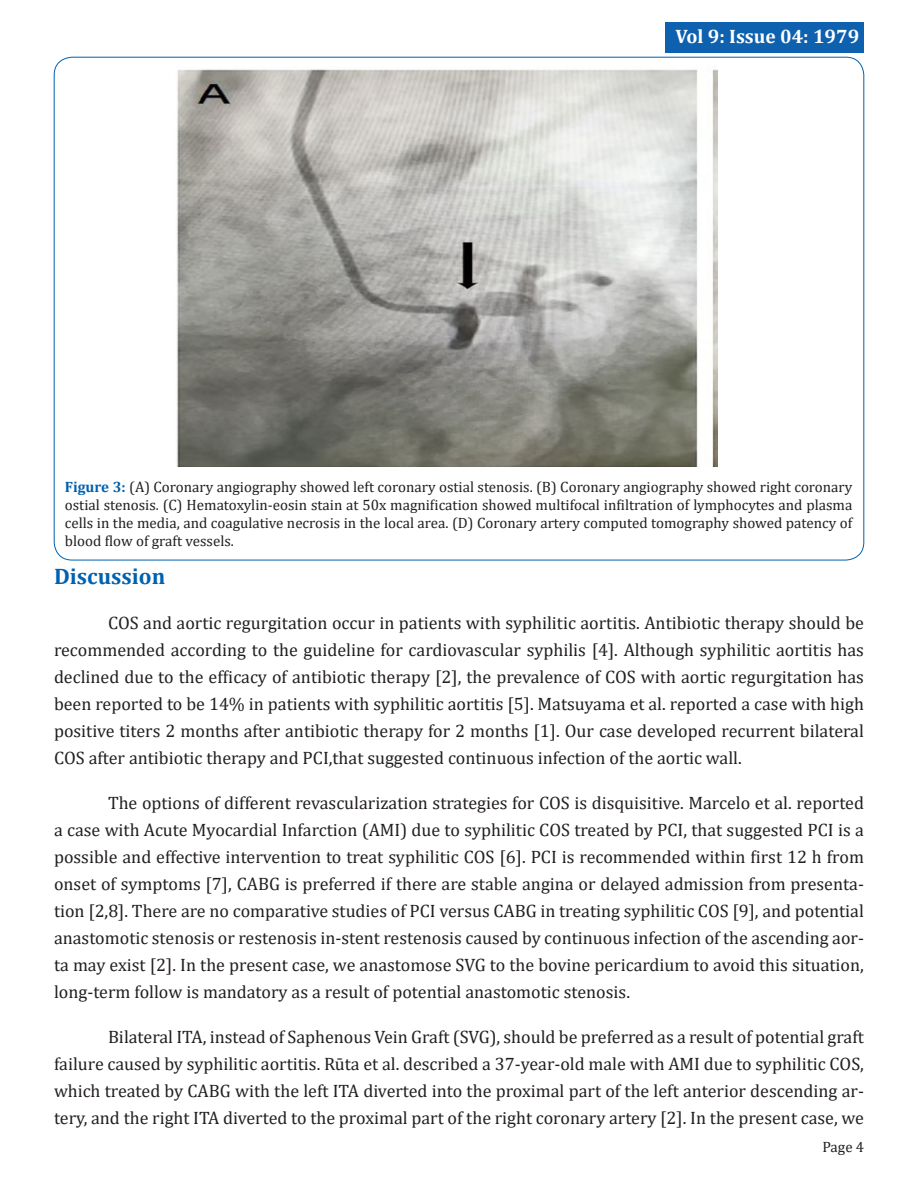
<style>
.page{position:relative;width:918px;height:1188px;background:#fff}
.page>*{position:absolute;margin:0;border:0;box-sizing:border-box;transform-origin:0 0}
.t1{font:700 22.5px "Cambria";color:#0061af}
.t2{font:700 19.5px "Cambria";color:#fff}
.t3{font:18px/27px "Cambria";color:#231f20;text-align:justify}
.t4{font:15px/18px "Cambria";color:#231f20;text-align:justify}
.s1{font-weight:700;color:#0061af}
</style>
<div class="page">
<div style="left:666px;top:22px;width:198px;height:30px;background:#0d61af"></div>
<img style="left:176px;top:69px;width:542px;height:397px">
<p class="t2" style="left:676px;top:22px;width:185px">Vol 9: Issue 04: 1979</p>
<p class="t4" style="left:65px;top:478px;width:789px"><span class="s1">Figure 3:</span> (A) Coronary angiography showed left coronary ostial stenosis. (B) Coronary angiography showed right coronary ostial stenosis. (C) Hematoxylin-eosin stain at 50x magnification showed multifocal infiltration of lymphocytes and plasma cells in the media, and coagulative necrosis in the local area. (D) Coronary artery computed tomography showed patency of blood flow of graft vessels.</p>
<p class="t1" style="left:54px;top:560px;width:113px">Discussion</p>
<p class="t3" style="left:54px;top:609px;width:812px;text-indent:54px">COS and aortic regurgitation occur in patients with syphilitic aortitis. Antibiotic therapy should be recommended according to the guideline for cardiovascular syphilis [4]. Although syphilitic aortitis has declined due to the efficacy of antibiotic therapy [2], the prevalence of COS with aortic regurgitation has been reported to be 14% in patients with syphilitic aortitis [5]. Matsuyama et al. reported a case with high positive titers 2 months after antibiotic therapy for 2 months [1]. Our case developed recurrent bilateral COS after antibiotic therapy and PCI,that suggested continuous infection of the aortic wall.</p>
<p class="t3" style="left:54px;top:789px;width:812px;text-indent:54px">The options of different revascularization strategies for COS is disquisitive. Marcelo et al. reported a case with Acute Myocardial Infarction (AMI) due to syphilitic COS treated by PCI, that suggested PCI is a possible and effective intervention to treat syphilitic COS [6]. PCI is recommended within first 12 h from onset of symptoms [7], CABG is preferred if there are stable angina or delayed admission from presenta&shy;tion [2,8]. There are no comparative studies of PCI versus CABG in treating syphilitic COS [9], and potential anastomotic stenosis or restenosis in-stent restenosis caused by continuous infection of the ascending aor&shy;ta may exist [2]. In the present case, we anastomose SVG to the bovine pericardium to avoid this situation, long-term follow is mandatory as a result of potential anastomotic stenosis.</p>
<p class="t3" style="left:54px;top:1023px;width:811px;text-indent:54px">Bilateral ITA, instead of Saphenous Vein Graft (SVG), should be preferred as a result of potential graft failure caused by syphilitic aortitis. Rūta et al. described a 37-year-old male with AMI due to syphilitic COS, which treated by CABG with the left ITA diverted into the proximal part of the left anterior descending ar&shy;tery, and the right ITA diverted to the proximal part of the right coronary artery [2]. In the present case, we</p>
<p class="t4" style="left:822px;top:1138px;width:43px">Page 4</p>
</div>
